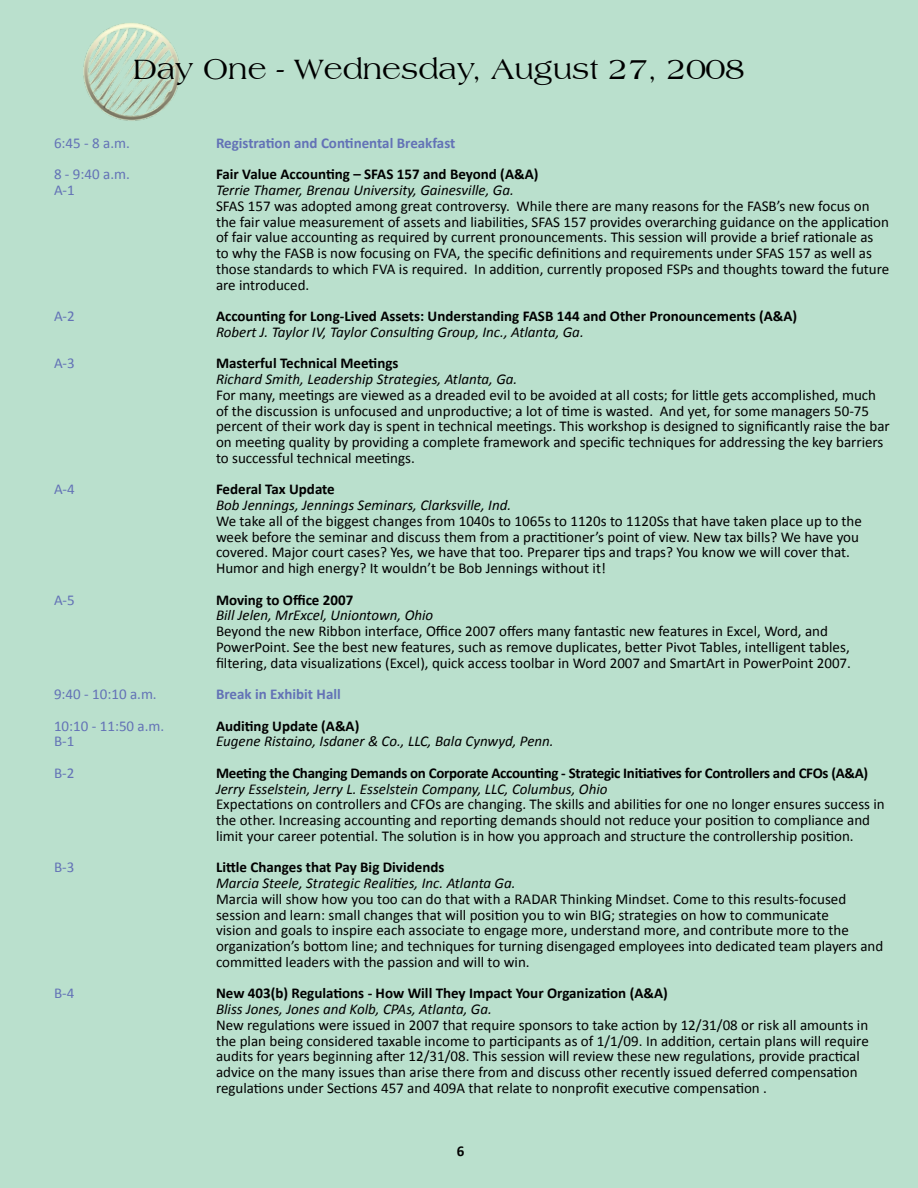
<style>
.page{position:relative;width:918px;height:1188px;background:#bae0cd}
.page>*{position:absolute;margin:0;border:0;box-sizing:border-box;transform-origin:0 0}
.t1{font:30px "Countryside S Si";color:#000}
.t2{font:15px/15.8px "Calibri";color:#000}
.t3{font:italic 15px "Calibri";color:#000}
.t4{font:700 15px "Calibri";color:#000}
.t5{font:700 15px "Calibri";letter-spacing:-.02em;color:#000}
.t6{font:15px "Calibri";color:#6372b6}
.t7{font:700 15px "Calibri";color:#6372b6}
</style>
<div class="page">
<img style="left:83px;top:23px;width:97px;height:98px">
<h1 class="t1" style="left:133px;top:52px;width:613px">Day One - Wednesday, August 27, 2008</h1>
<p class="t6" style="left:54px;top:133px;width:77px">6:45 - 8 a.m.</p>
<p class="t7" style="left:216px;top:133px;width:241px">Registration and Continental Breakfast</p>
<p class="t6" style="left:54px;top:165px;width:77px">8 - 9:40 a.m.</p>
<p class="t4" style="left:216px;top:165px;width:324px">Fair Value Accounting – SFAS 157 and Beyond (A&amp;A)</p>
<p class="t6" style="left:54px;top:181px;width:22px">A-1</p>
<p class="t3" style="left:216px;top:181px;width:299px">Terrie Thamer, Brenau University, Gainesville, Ga.</p>
<p class="t2" style="left:216px;top:197px;width:675px">SFAS 157 was adopted among great controversy. While there are many reasons for the FASB’s new focus on the fair value measurement of assets and liabilities, SFAS 157 provides overarching guidance on the application of fair value accounting as required by current pronouncements. This session will provide a brief rationale as to why the FASB is now focusing on FVA, the specific definitions and requirements under SFAS 157 as well as those standards to which FVA is required. In addition, currently proposed FSPs and thoughts toward the future are introduced.</p>
<p class="t6" style="left:54px;top:307px;width:22px">A-2</p>
<p class="t4" style="left:216px;top:307px;width:583px">Accounting for Long-Lived Assets: Understanding FASB 144 and Other Pronouncements (A&amp;A)</p>
<p class="t3" style="left:216px;top:322px;width:369px">Robert J. Taylor IV, Taylor Consulting Group, Inc., Atlanta, Ga.</p>
<p class="t6" style="left:54px;top:354px;width:22px">A-3</p>
<p class="t4" style="left:216px;top:354px;width:184px">Masterful Technical Meetings</p>
<p class="t3" style="left:216px;top:370px;width:303px">Richard Smith, Leadership Strategies, Atlanta, Ga.</p>
<p class="t2" style="left:216px;top:386px;width:675px">For many, meetings are viewed as a dreaded evil to be avoided at all costs; for little gets accomplished, much of the discussion is unfocused and unproductive; a lot of time is wasted. And yet, for some managers 50-75 percent of their work day is spent in technical meetings. This workshop is designed to significantly raise the bar on meeting quality by providing a complete framework and specific techniques for addressing the key barriers to successful technical meetings.</p>
<p class="t6" style="left:54px;top:480px;width:22px">A-4</p>
<p class="t4" style="left:216px;top:480px;width:120px">Federal Tax Update</p>
<p class="t3" style="left:216px;top:496px;width:297px">Bob Jennings, Jennings Seminars, Clarksville, Ind.</p>
<p class="t2" style="left:216px;top:512px;width:648px">We take all of the biggest changes from 1040s to 1065s to 1120s to 1120Ss that have taken place up to the week before the seminar and discuss them from a practitioner’s point of view. New tax bills? We have you covered. Major court cases? Yes, we have that too. Preparer tips and traps? You know we will cover that.<br>Humor and high energy? It wouldn’t be Bob Jennings without it!</p>
<p class="t6" style="left:54px;top:590px;width:22px">A-5</p>
<p class="t4" style="left:216px;top:590px;width:139px">Moving to Office 2007</p>
<p class="t3" style="left:216px;top:606px;width:219px">Bill Jelen, MrExcel, Uniontown, Ohio</p>
<p class="t2" style="left:216px;top:622px;width:636px">Beyond the new Ribbon interface, Office 2007 offers many fantastic new features in Excel, Word, and<br>PowerPoint. See the best new features, such as remove duplicates, better Pivot Tables, intelligent tables, filtering, data visualizations (Excel), quick access toolbar in Word 2007 and SmartArt in PowerPoint 2007.</p>
<p class="t6" style="left:54px;top:685px;width:104px">9:40 - 10:10 a.m.</p>
<p class="t7" style="left:216px;top:685px;width:126px">Break in Exhibit Hall</p>
<p class="t6" style="left:54px;top:716px;width:112px">10:10 - 11:50 a.m.</p>
<p class="t4" style="left:216px;top:716px;width:145px">Auditing Update (A&amp;A)</p>
<p class="t6" style="left:54px;top:732px;width:22px">B-1</p>
<p class="t3" style="left:216px;top:732px;width:339px">Eugene Ristaino, Isdaner &amp; Co., LLC, Bala Cynwyd, Penn.</p>
<p class="t6" style="left:54px;top:763px;width:22px">B-2</p>
<p class="t5" style="left:216px;top:763px;width:654px">Meeting the Changing Demands on Corporate Accounting - Strategic Initiatives for Controllers and CFOs (A&amp;A)</p>
<p class="t3" style="left:216px;top:779px;width:393px">Jerry Esselstein, Jerry L. Esselstein Company, LLC, Columbus, Ohio</p>
<p class="t2" style="left:216px;top:796px;width:670px">Expectations on controllers and CFOs are changing. The skills and abilities for one no longer ensures success in the other. Increasing accounting and reporting demands should not reduce your position to compliance and limit your career potential. The solution is in how you approach and structure the controllership position.</p>
<p class="t6" style="left:54px;top:858px;width:22px">B-3</p>
<p class="t4" style="left:216px;top:858px;width:230px">Little Changes that Pay Big Dividends</p>
<p class="t3" style="left:216px;top:874px;width:301px">Marcia Steele, Strategic Realities, Inc. Atlanta Ga.</p>
<p class="t2" style="left:216px;top:890px;width:669px">Marcia will show how you too can do that with a RADAR Thinking Mindset. Come to this results-focused session and learn: small changes that will position you to win BIG; strategies on how to communicate<br>vision and goals to inspire each associate to engage more, understand more, and contribute more to the organization’s bottom line; and techniques for turning disengaged employees into dedicated team players and committed leaders with the passion and will to win.</p>
<p class="t6" style="left:54px;top:984px;width:22px">B-4</p>
<p class="t4" style="left:216px;top:984px;width:453px">New 403(b) Regulations - How Will They Impact Your Organization (A&amp;A)</p>
<p class="t3" style="left:216px;top:1000px;width:277px">Bliss Jones, Jones and Kolb, CPAs, Atlanta, Ga.</p>
<p class="t2" style="left:216px;top:1016px;width:654px">New regulations were issued in 2007 that require sponsors to take action by 12/31/08 or risk all amounts in the plan being considered taxable income to participants as of 1/1/09. In addition, certain plans will require audits for years beginning after 12/31/08. This session will review these new regulations, provide practical advice on the many issues than arise there from and discuss other recently issued deferred compensation regulations under Sections 457 and 409A that relate to nonprofit executive compensation .</p>
</div>
